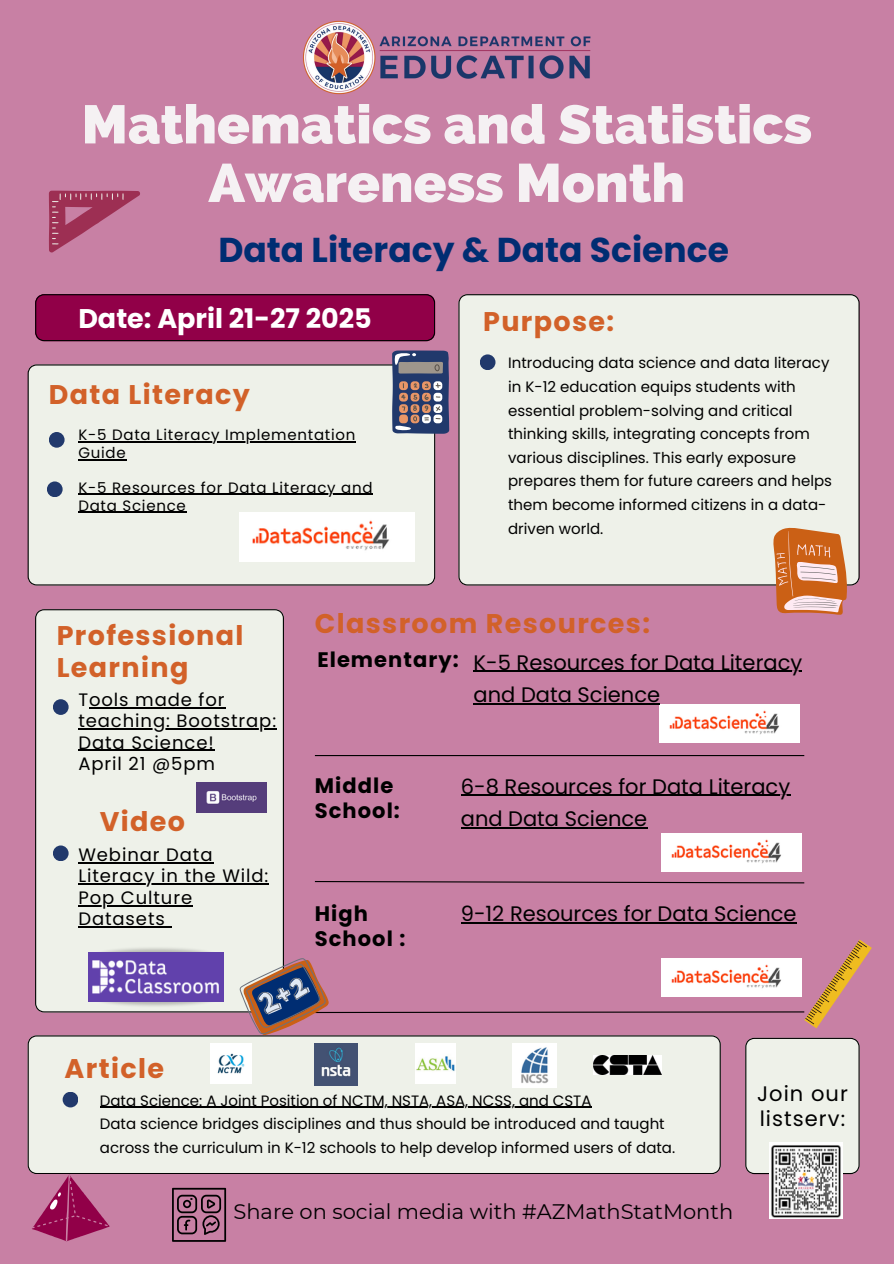
<style>
.page{position:relative;width:894px;height:1264px;background:#fff}
.page>*{position:absolute;margin:0;border:0;box-sizing:border-box;transform-origin:0 0}
.t1{font:800 54px/58.5px "Raleway";color:#f5f1f3;text-align:center}
.t2{font:700 34.5px "Poppins";color:#002d72}
.t3{font:700 27px/31.5px "Poppins";letter-spacing:.05em;color:#d26129}
.t4{font:700 27px "Poppins";color:#fff}
.t5{font:21px/32.7px "Poppins";color:#000}
.t6{font:21px "Montserrat";color:#000}
.t7{font:700 21px/24.8px "Poppins";letter-spacing:.05em;color:#000}
.t8{font:21px/24.8px "Poppins";letter-spacing:.05em;color:#000}
.t9{font:18px/21.3px "Poppins";letter-spacing:.05em;color:#000}
.t10{font:15px/23.7px "Poppins";color:#000}
.t11{font:15px/18px "Poppins";letter-spacing:.05em;color:#000}
</style>
<div class="page">
<div style="left:0;top:0;width:893px;height:1263px;background:#c880a4"></div>
<div style="left:458px;top:294px;width:401px;height:291px;background:#eef1e9"></div>
<div style="left:28px;top:364px;width:407px;height:221px;background:#eef1e9"></div>
<div style="left:35px;top:609px;width:249px;height:403px;background:#eef1e9"></div>
<div style="left:28px;top:1035px;width:211px;height:138px;background:#eef1e9"></div>
<svg style="left:35px;top:294px;width:400px;height:47px;background:#890044"></svg>
<hr style="left:315px;top:755px;width:489px;height:1px;background:#000">
<svg style="left:314px;top:881px;width:491px;height:3px"></svg>
<div style="left:479px;top:354px;width:16px;height:16px;background:#21396c;border-radius:50%"></div>
<div style="left:53px;top:699px;width:16px;height:16px;background:#21396c;border-radius:50%"></div>
<div style="left:63px;top:1091px;width:15px;height:16px;background:#21396c;border-radius:50%"></div>
<div style="left:49px;top:432px;width:16px;height:15px;background:#21396c;border-radius:50%"></div>
<div style="left:47px;top:481px;width:16px;height:16px;background:#21396c;border-radius:50%"></div>
<img style="left:303px;top:20px;width:288px;height:75px">
<img style="left:769px;top:1173px;width:73px;height:45px">
<svg style="left:392px;top:350px;width:57px;height:84px;background:#63647c"></svg>
<svg style="left:49px;top:191px;width:91px;height:61px"></svg>
<svg style="left:772px;top:527px;width:74px;height:88px;background:#d78c61"></svg>
<svg style="left:239px;top:939px;width:632px;height:234px"></svg>
<svg style="left:32px;top:1174px;width:77px;height:67px"></svg>
<div style="left:53px;top:845px;width:16px;height:16px;background:#21396c;border-radius:50%"></div>
<img style="left:85px;top:988px;width:141px;height:25px">
<img style="left:85px;top:939px;width:141px;height:26px">
<div style="left:88px;top:952px;width:135px;height:49px;background:#6141ac"></div>
<img style="left:93px;top:960px;width:126px;height:33px">
<img style="left:658px;top:704px;width:141px;height:38px">
<hr style="left:78px;top:494px;width:295px;height:1px;background:#000">
<hr style="left:78px;top:512px;width:109px;height:1px;background:#000">
<img style="left:211px;top:1043px;width:40px;height:40px">
<img style="left:315px;top:1043px;width:42px;height:42px">
<img style="left:415px;top:1043px;width:40px;height:40px">
<img style="left:512px;top:1043px;width:44px;height:43px">
<img style="left:593px;top:1055px;width:68px;height:19px">
<svg style="left:172px;top:1187px;width:54px;height:54px"></svg>
<img style="left:239px;top:513px;width:176px;height:48px">
<img style="left:661px;top:833px;width:140px;height:38px">
<img style="left:660px;top:958px;width:141px;height:38px">
<img style="left:197px;top:782px;width:69px;height:30px">
<hr style="left:78px;top:441px;width:278px;height:1px;background:#000">
<hr style="left:78px;top:459px;width:48px;height:1px;background:#000">
<hr style="left:460px;top:922px;width:336px;height:1px;background:#000">
<hr style="left:460px;top:794px;width:330px;height:2px;background:#000">
<hr style="left:460px;top:827px;width:187px;height:1px;background:#000">
<hr style="left:473px;top:670px;width:329px;height:2px;background:#000">
<hr style="left:473px;top:703px;width:187px;height:1px;background:#000">
<hr style="left:100px;top:1106px;width:491px;height:1px;background:#000">
<hr style="left:78px;top:862px;width:135px;height:1px;background:#000">
<hr style="left:78px;top:883px;width:191px;height:1px;background:#000">
<hr style="left:78px;top:905px;width:115px;height:1px;background:#000">
<hr style="left:78px;top:926px;width:88px;height:1px;background:#000">
<hr style="left:89px;top:707px;width:136px;height:1px;background:#000">
<hr style="left:78px;top:728px;width:199px;height:1px;background:#000">
<hr style="left:78px;top:749px;width:137px;height:2px;background:#000">
<p class="t1" style="left:82px;top:95px;width:731px">Mathematics and Statistics<br>Awareness Month</p>
<h5 class="t2" style="left:218px;top:225px;width:512px">Data Literacy &amp; Data Science</h5>
<h2 class="t4" style="left:78px;top:299px;width:295px">Date: April 21-27 2025</h2>
<p class="t3" style="left:49px;top:378px;width:202px">Data Literacy</p>
<h3 class="t11" style="left:78px;top:425px;width:278px">K-5 Data Literacy Implementation<br>Guide</h3>
<h1 class="t11" style="left:78px;top:478px;width:295px">K-5 Resources for Data Literacy and<br>Data Science</h1>
<h6 class="t3" style="left:483px;top:305px;width:132px">Purpose:</h6>
<h3 class="t10" style="left:508px;top:351px;width:325px">Introducing data science and data literacy in K-12 education equips students with essential problem-solving and critical thinking skills, integrating concepts from various disciplines. This early exposure prepares them for future careers and helps them become informed citizens in a data&shy;driven world.</h3>
<h3 class="t3" style="left:57px;top:620px;width:188px">Professional<br>Learning</h3>
<p class="t9" style="left:78px;top:689px;width:148px">Tools made for</p>
<p class="t9" style="left:78px;top:710px;width:199px">teaching: Bootstrap:<br>Data Science!<br>April 21 @5pm</p>
<h4 class="t3" style="left:100px;top:805px;width:87px">Video</h4>
<p class="t9" style="left:78px;top:844px;width:136px">Webinar Data</p>
<p class="t9" style="left:78px;top:865px;width:191px">Literacy in the Wild:</p>
<h4 class="t9" style="left:78px;top:886px;width:115px">Pop Culture<br>Datasets</h4>
<h6 class="t3" style="left:315px;top:607px;width:336px">Classroom Resources:</h6>
<h3 class="t7" style="left:317px;top:647px;width:143px">Elementary:</h3>
<p class="t5" style="left:473px;top:646px;width:330px">K-5 Resources for Data Literacy and Data Science</p>
<p class="t7" style="left:315px;top:773px;width:86px">Middle<br>School:</p>
<p class="t5" style="left:460px;top:770px;width:331px">6-8 Resources for Data Literacy and Data Science</p>
<p class="t7" style="left:315px;top:901px;width:92px">High<br>School :</p>
<h3 class="t5" style="left:460px;top:897px;width:337px">9-12 Resources for Data Science</h3>
<h3 class="t3" style="left:65px;top:1052px;width:101px">Article</h3>
<p class="t10" style="left:100px;top:1088px;width:493px">Data Science: A Joint Position of NCTM, NSTA, ASA, NCSS, and CSTA</p>
<p class="t10" style="left:100px;top:1112px;width:576px">Data science bridges disciplines and thus should be introduced and taught across the curriculum in K-12 schools to help develop informed users of data.</p>
<h5 class="t6" style="left:233px;top:1198px;width:501px">Share on social media with #AZMathStatMonth</h5>
<p class="t8" style="left:756px;top:1081px;width:92px">Join our listserv:</p>
</div>
